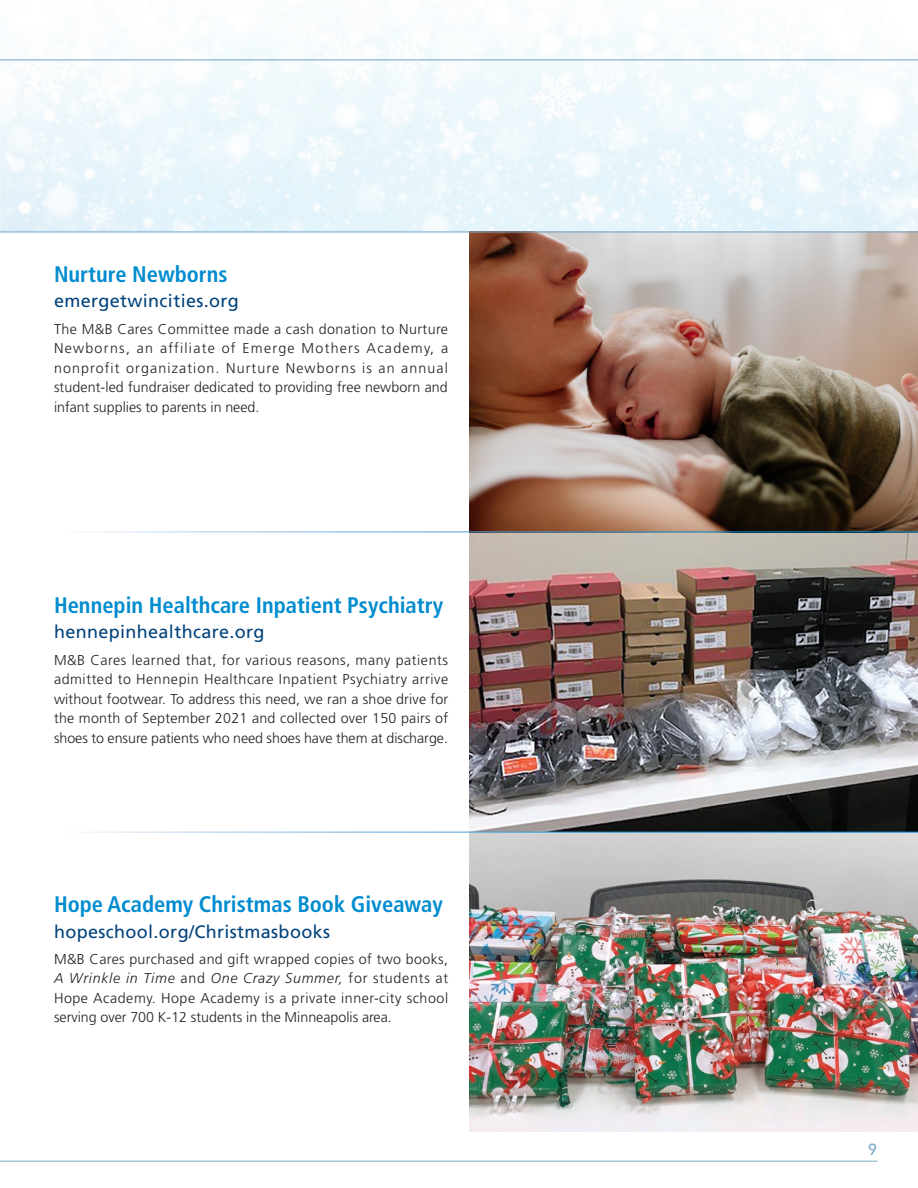
<style>
.page{position:relative;width:918px;height:1188px;background:#fff}
.page>*{position:absolute;margin:0;border:0;box-sizing:border-box;transform-origin:0 0}
.MB_-_Blue_PP_Header{font:700 condensed 22.5px "Frutiger LT Std";color:#008ccf}
.t1{font:21px "Avenir Next";color:#78a7c7}
.MB_Cares_URL{font:18px "Frutiger LT Std";letter-spacing:.02em;color:#01427c}
.NwsLtr_-_Body_Copy{font:300 14.25px/19.5px "Frutiger LT Std";color:#231f20;text-align:justify}
.s1{font-style:italic}
</style>
<div class="page">
<img style="left:0;top:0;width:1px;height:233px">
<hr style="left:0;top:59px;width:918px;height:1px;background:#78a7c7">
<img style="left:470px;top:532px;width:448px;height:300px">
<img style="left:470px;top:232px;width:448px;height:299px">
<img style="left:470px;top:833px;width:448px;height:299px">
<hr style="left:0;top:231px;width:918px;height:1px;background:#78a7c7">
<hr style="left:0;top:1161px;width:878px;height:1px;background:#78a7c7">
<p class="MB_-_Blue_PP_Header" style="left:54px;top:261px;width:175px">Nurture Newborns</p>
<p class="MB_Cares_URL" style="left:54px;top:290px;width:186px">emergetwincities.org</p>
<p class="NwsLtr_-_Body_Copy" style="left:54px;top:319px;width:396px">The M&amp;B Cares Committee made a cash donation to Nurture Newborns, an affiliate of Emerge Mothers Academy, a nonprofit organization. Nurture Newborns is an annual student-led fundraiser dedicated to providing free newborn and infant supplies to parents in need.</p>
<p class="MB_-_Blue_PP_Header" style="left:54px;top:592px;width:391px">Hennepin Healthcare Inpatient Psychiatry</p>
<p class="MB_Cares_URL" style="left:54px;top:622px;width:212px">hennepinhealthcare.org</p>
<p class="NwsLtr_-_Body_Copy" style="left:54px;top:650px;width:396px">M&amp;B Cares learned that, for various reasons, many patients admitted to Hennepin Healthcare Inpatient Psychiatry arrive without footwear. To address this need, we ran a shoe drive for the month of September 2021 and collected over 150 pairs of shoes to ensure patients who need shoes have them at discharge.</p>
<p class="MB_-_Blue_PP_Header" style="left:54px;top:891px;width:390px">Hope Academy Christmas Book Giveaway</p>
<p class="MB_Cares_URL" style="left:54px;top:921px;width:278px">hopeschool.org/Christmasbooks</p>
<p class="NwsLtr_-_Body_Copy" style="left:54px;top:949px;width:396px">M&amp;B Cares purchased and gift wrapped copies of two books, <span class="s1">A Wrinkle in Time</span> and <span class="s1">One Crazy Summer,</span> for students at Hope Academy. Hope Academy is a private inner-city school serving over 700 K-12 students in the Minneapolis area.</p>
<p class="t1" style="left:867px;top:1130px;width:12px">9</p>
</div>
